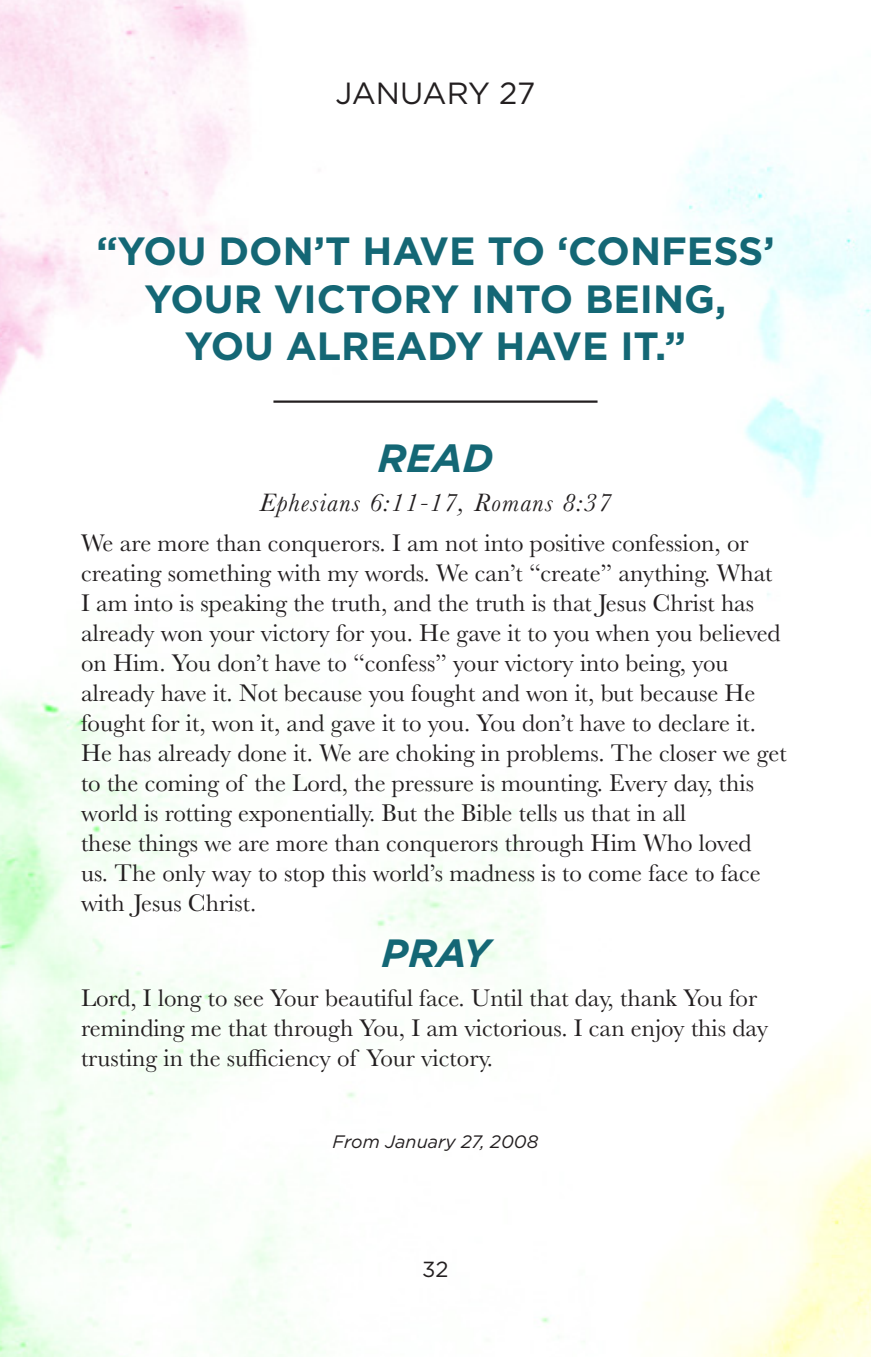
<style>
.page{position:relative;width:871px;height:1357px;background:#fff}
.page>*{position:absolute;margin:0;border:0;box-sizing:border-box;transform-origin:0 0}
.Devo_Quote{font:700 39.38px/47.2px "Gotham";color:#146775;text-align:center}
.Devo_READ_Subheader{font:italic 700 39.38px "Gotham";color:#146775}
.Devo_PRAY_Subheader{font:italic 700 39.38px "Gotham";color:#146775}
.Devo_Date_at_Top{font:30.6px "Gotham";letter-spacing:-.01em;color:#231f20}
.Devo_Scripture_Refs{font:italic 26.1px "Baskerville";letter-spacing:.05em;color:#231f20}
.Devo_Body_Copy{font:24.97px/29.9px "Baskerville";color:#231f20}
.t1{font:21.82px "Gotham";color:#231f20}
.Devo_Footnote_Date{font:italic 18px "Gotham";color:#231f20}
</style>
<div class="page">
<img style="left:0;top:0;width:871px;height:1357px">
<hr style="left:273px;top:400px;width:324px;height:3px;background:#231f20">
<p class="Devo_Date_at_Top" style="left:335px;top:74px;width:201px">JANUARY 27</p>
<p class="Devo_Quote" style="left:96px;top:228px;width:680px">“YOU DON’T HAVE TO ‘CONFESS’<br>YOUR VICTORY INTO BEING,<br>YOU ALREADY HAVE IT.”</p>
<p class="Devo_READ_Subheader" style="left:378px;top:432px;width:117px">READ</p>
<p class="Devo_Scripture_Refs" style="left:259px;top:486px;width:354px">Ephesians 6:11-17, Romans 8:37</p>
<p class="Devo_Body_Copy" style="left:81px;top:528px;width:707px">We are more than conquerors. I am not into positive confession, or creating something with my words. We can’t “create” anything. What I am into is speaking the truth, and the truth is that Jesus Christ has already won your victory for you. He gave it to you when you believed on Him. You don’t have to “confess” your victory into being, you already have it. Not because you fought and won it, but because He fought for it, won it, and gave it to you. You don’t have to declare it.<br>He has already done it. We are choking in problems. The closer we get to the coming of the Lord, the pressure is mounting. Every day, this world is rotting exponentially. But the Bible tells us that in all<br>these things we are more than conquerors through Him Who loved<br>us. The only way to stop this world’s madness is to come face to face with Jesus Christ.</p>
<p class="Devo_PRAY_Subheader" style="left:382px;top:927px;width:109px">PRAY</p>
<p class="Devo_Body_Copy" style="left:81px;top:983px;width:689px">Lord, I long to see Your beautiful face. Until that day, thank You for reminding me that through You, I am victorious. I can enjoy this day trusting in the sufficiency of Your victory.</p>
<p class="Devo_Footnote_Date" style="left:332px;top:1130px;width:207px">From January 27, 2008</p>
<p class="t1" style="left:422px;top:1255px;width:28px">32</p>
</div>
